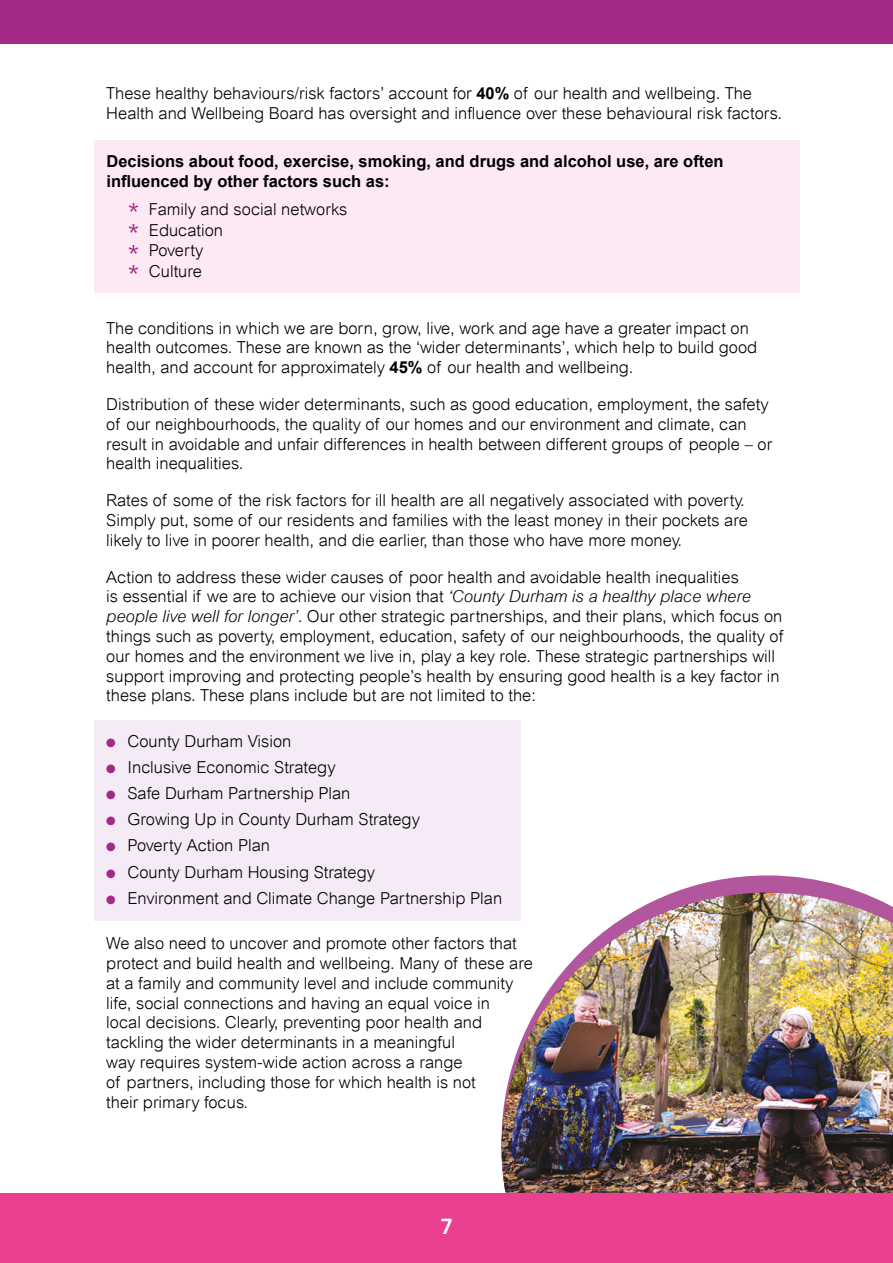
<style>
.page{position:relative;width:893px;height:1263px;background:#fff}
.page>*{position:absolute;margin:0;border:0;box-sizing:border-box;transform-origin:0 0}
.t1{font:600 21px "Poppins";color:#fff}
.Para_body_text_11pt{font:300 16.5px/19.8px "Arial";color:#000}
.Para_text_highlight{font:700 16.5px/19.8px "Arial";color:#000}
.s1{font-weight:700}
.s2{font-size:30px;color:#a22986}
.s3{font-style:italic}
.s4{color:#a22986}
</style>
<div class="page">
<div style="left:0;top:0;width:893px;height:44px;background:#a22986"></div>
<div style="left:0;top:1193px;width:893px;height:70px;background:#e94190"></div>
<div style="left:94px;top:720px;width:427px;height:201px;background:#f4ebf6"></div>
<svg style="left:672px;top:875px;width:190px;height:18px;fill:#b2579d"></svg>
<div style="left:94px;top:140px;width:706px;height:152px;background:#fce9f3"></div>
<img style="left:501px;top:893px;width:392px;height:300px">
<p class="Para_body_text_11pt" style="left:106px;top:84px;width:677px">These healthy behaviours/risk factors’ account for <span class="s1">40%</span> of our health and wellbeing. The<br>Health and Wellbeing Board has oversight and influence over these behavioural risk factors.</p>
<p class="Para_text_highlight" style="left:106px;top:152px;width:619px">Decisions about food, exercise, smoking, and drugs and alcohol use, are often influenced by other factors such as:</p>
<p class="Para_body_text_11pt" style="left:128px;top:199px;width:221px"><span class="s2">*</span> Family and social networks</p>
<p class="Para_body_text_11pt" style="left:128px;top:220px;width:97px"><span class="s2">*</span> Education</p>
<p class="Para_body_text_11pt" style="left:128px;top:241px;width:77px"><span class="s2">*</span> Poverty</p>
<p class="Para_body_text_11pt" style="left:128px;top:261px;width:76px"><span class="s2">*</span> Culture</p>
<p class="Para_body_text_11pt" style="left:106px;top:318px;width:652px">The conditions in which we are born, grow, live, work and age have a greater impact on health outcomes. These are known as the ‘wider determinants’, which help to build good health, and account for approximately <span class="s1">45%</span> of our health and wellbeing.</p>
<p class="Para_body_text_11pt" style="left:106px;top:394px;width:667px">Distribution of these wider determinants, such as good education, employment, the safety of our neighbourhoods, the quality of our homes and our environment and climate, can result in avoidable and unfair differences in health between different groups of people – or health inequalities.</p>
<p class="Para_body_text_11pt" style="left:106px;top:490px;width:643px">Rates of some of the risk factors for ill health are all negatively associated with poverty.<br>Simply put, some of our residents and families with the least money in their pockets are likely to live in poorer health, and die earlier, than those who have more money.</p>
<p class="Para_body_text_11pt" style="left:106px;top:567px;width:678px">Action to address these wider causes of poor health and avoidable health inequalities<br>is essential if we are to achieve our vision that <span class="s3">‘County Durham is a healthy place where people live well for longer’.</span> Our other strategic partnerships, and their plans, which focus on things such as poverty, employment, education, safety of our neighbourhoods, the quality of our homes and the environment we live in, play a key role. These strategic partnerships will support improving and protecting people’s health by ensuring good health is a key factor in these plans. These plans include but are not limited to the:</p>
<p class="Para_body_text_11pt" style="left:106px;top:731px;width:187px"><span class="s4">●</span> County Durham Vision</p>
<p class="Para_body_text_11pt" style="left:106px;top:757px;width:231px"><span class="s4">●</span> Inclusive Economic Strategy</p>
<p class="Para_body_text_11pt" style="left:106px;top:783px;width:246px"><span class="s4">●</span> Safe Durham Partnership Plan</p>
<p class="Para_body_text_11pt" style="left:106px;top:809px;width:315px"><span class="s4">●</span> Growing Up in County Durham Strategy</p>
<p class="Para_body_text_11pt" style="left:106px;top:836px;width:165px"><span class="s4">●</span> Poverty Action Plan</p>
<p class="Para_body_text_11pt" style="left:106px;top:862px;width:270px"><span class="s4">●</span> County Durham Housing Strategy</p>
<p class="Para_body_text_11pt" style="left:106px;top:888px;width:397px"><span class="s4">●</span> Environment and Climate Change Partnership Plan</p>
<p class="Para_body_text_11pt" style="left:106px;top:933px;width:428px">We also need to uncover and promote other factors that protect and build health and wellbeing. Many of these are at a family and community level and include community life, social connections and having an equal voice in<br>local decisions. Clearly, preventing poor health and tackling the wider determinants in a meaningful<br>way requires system-wide action across a range<br>of partners, including those for which health is not<br>their primary focus.</p>
<p class="t1" style="left:441px;top:1215px;width:13px">7</p>
</div>
